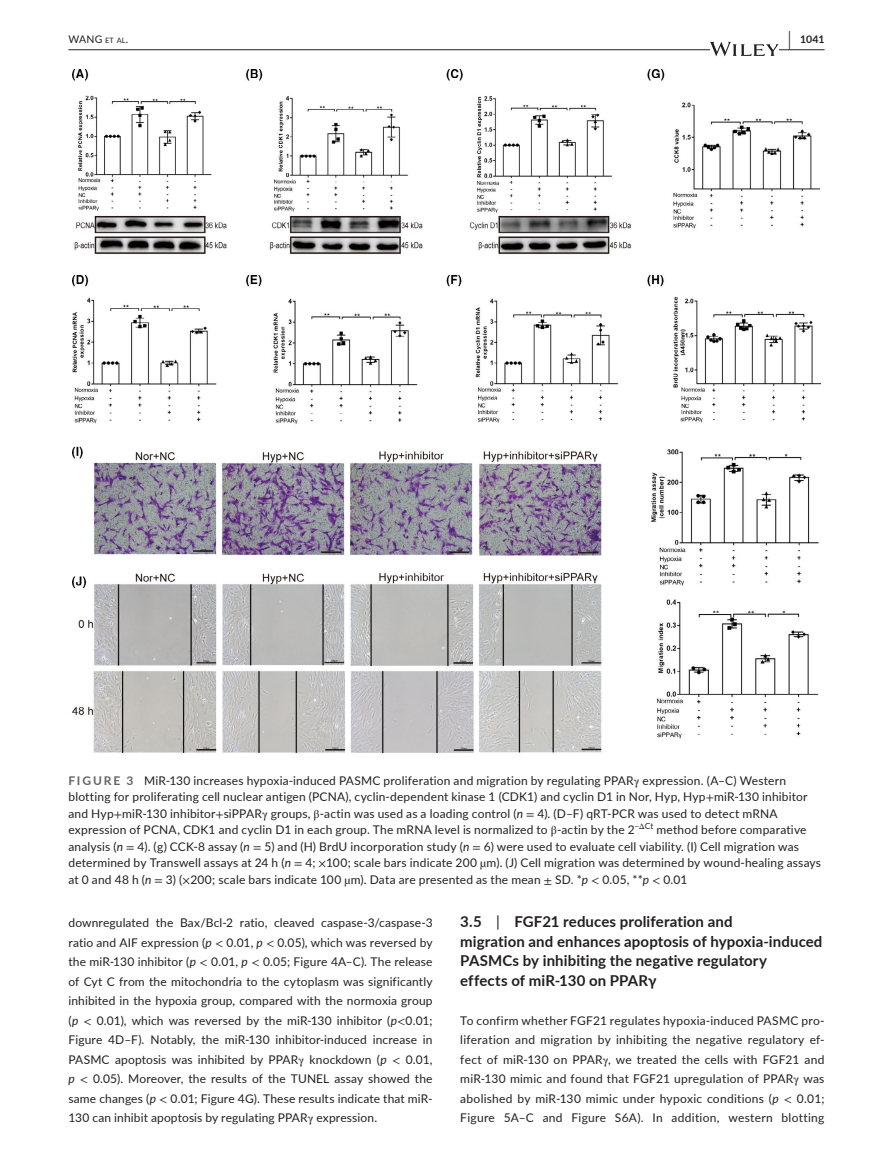
<style>
.page{position:relative;width:893px;height:1174px;background:#fff}
.page>*{position:absolute;margin:0;border:0;box-sizing:border-box;transform-origin:0 0}
.t1{font:700 15px/19.5px "Lato";letter-spacing:.005em;color:#231f20}
.t2{font:12px/19.5px "Lato";letter-spacing:.015em;color:#231f20;text-align:justify}
.t3{font:10.5px "Lato";color:#231f20}
.t4{font:700 10.5px "Lato";color:#231f20}
.s1{font-size:7.35px}
.s2{font-size:19.5px}
.s3{font-weight:700;color:#636366}
.s4{font-family:"STIX"}
.s5{font-style:italic}
.s6{font-weight:400}
</style>
<div class="page">
<hr style="left:68px;top:49px;width:756px;height:1px;background:#231f20">
<svg style="left:710px;top:42px;width:69px;height:14px"></svg>
<img style="left:72px;top:69px;width:749px;height:683px">
<p class="t3" style="left:68px;top:31px;width:61px">WANG <span class="s1">et al</span>.</p>
<p class="t4" style="left:789px;top:31px;width:37px"><span class="s2">|</span> 1041</p>
<p class="t2" style="left:68px;top:771px;width:754px;line-height:16.5px;text-align:left"><span class="s3">FIGURE 3</span> MiR-130 increases hypoxia-induced PASMC proliferation and migration by regulating PPAR<span class="s4">γ</span> expression. (A–C) Western blotting for proliferating cell nuclear antigen (PCNA), cyclin-dependent kinase 1 (CDK1) and cyclin D1 in Nor, Hyp, Hyp<span class="s4">+</span>miR-130 inhibitor and Hyp<span class="s4">+</span>miR-130 inhibitor<span class="s4">+</span>siPPAR<span class="s4">γ</span> groups, <span class="s4">β</span>-actin was used as a loading control (<span class="s5">n</span> <span class="s4">=</span> 4). (D–F) qRT-PCR was used to detect mRNA expression of PCNA, CDK1 and cyclin D1 in each group. The mRNA level is normalized to <span class="s4">β</span>-actin by the 2<sup>−</sup><sup>Δ</sup><sup>Ct</sup> method before comparative analysis (<span class="s5">n</span> <span class="s4">=</span> 4). (g) CCK-8 assay (<span class="s5">n</span> <span class="s4">=</span> 5) and (H) BrdU incorporation study (<span class="s5">n</span> <span class="s4">=</span> 6) were used to evaluate cell viability. (I) Cell migration was determined by Transwell assays at 24 h (<span class="s5">n</span> <span class="s4">=</span> 4; <span class="s4">×</span>100; scale bars indicate 200 <span class="s4">µ</span>m). (J) Cell migration was determined by wound-healing assays at 0 and 48 h (<span class="s5">n</span> <span class="s4">=</span> 3) (<span class="s4">×</span>200; scale bars indicate 100 <span class="s4">µ</span>m). Data are presented as the mean <span class="s4">±</span> SD. *<span class="s5">p</span> <span class="s4">&lt;</span> 0.05, **<span class="s5">p</span> <span class="s4">&lt;</span> 0.01</p>
<p class="t2" style="left:68px;top:912px;width:366px">downregulated the Bax/Bcl-2 ratio, cleaved caspase-3/caspase-3 ratio and AIF expression (<span class="s5">p</span> <span class="s4">&lt;</span> 0.01, <span class="s5">p</span> <span class="s4">&lt;</span> 0.05), which was reversed by the miR-130 inhibitor (<span class="s5">p</span> <span class="s4">&lt;</span> 0.01, <span class="s5">p</span> <span class="s4">&lt;</span> 0.05; Figure 4A–C). The release of Cyt C from the mitochondria to the cytoplasm was significantly inhibited in the hypoxia group, compared with the normoxia group (<span class="s5">p</span> <span class="s4">&lt;</span> 0.01), which was reversed by the miR-130 inhibitor (<span class="s5">p</span><span class="s4">&lt;</span>0.01; Figure 4D–F). Notably, the miR-130 inhibitor-induced increase in PASMC apoptosis was inhibited by PPAR<span class="s4">γ</span> knockdown (<span class="s5">p</span> <span class="s4">&lt;</span> 0.01, <span class="s5">p</span> <span class="s4">&lt;</span> 0.05). Moreover, the results of the TUNEL assay showed the same changes (<span class="s5">p</span> <span class="s4">&lt;</span> 0.01; Figure 4G). These results indicate that miR-130 can inhibit apoptosis by regulating PPAR<span class="s4">γ</span> expression.</p>
<p class="t1" style="left:460px;top:911px;width:364px">3.5 <span class="s6">|</span> FGF21 reduces proliferation and<br>migration and enhances apoptosis of hypoxia-induced PASMCs by inhibiting the negative regulatory<br>effects of miR-130 on PPARγ</p>
<p class="t2" style="left:460px;top:1010px;width:366px">To confirm whether FGF21 regulates hypoxia-induced PASMC pro&shy;liferation and migration by inhibiting the negative regulatory ef&shy;fect of miR-130 on PPAR<span class="s4">γ</span>, we treated the cells with FGF21 and miR-130 mimic and found that FGF21 upregulation of PPAR<span class="s4">γ</span> was abolished by miR-130 mimic under hypoxic conditions (<span class="s5">p</span> <span class="s4">&lt;</span> 0.01; Figure 5A–C and Figure S6A). In addition, western blotting</p>
</div>
